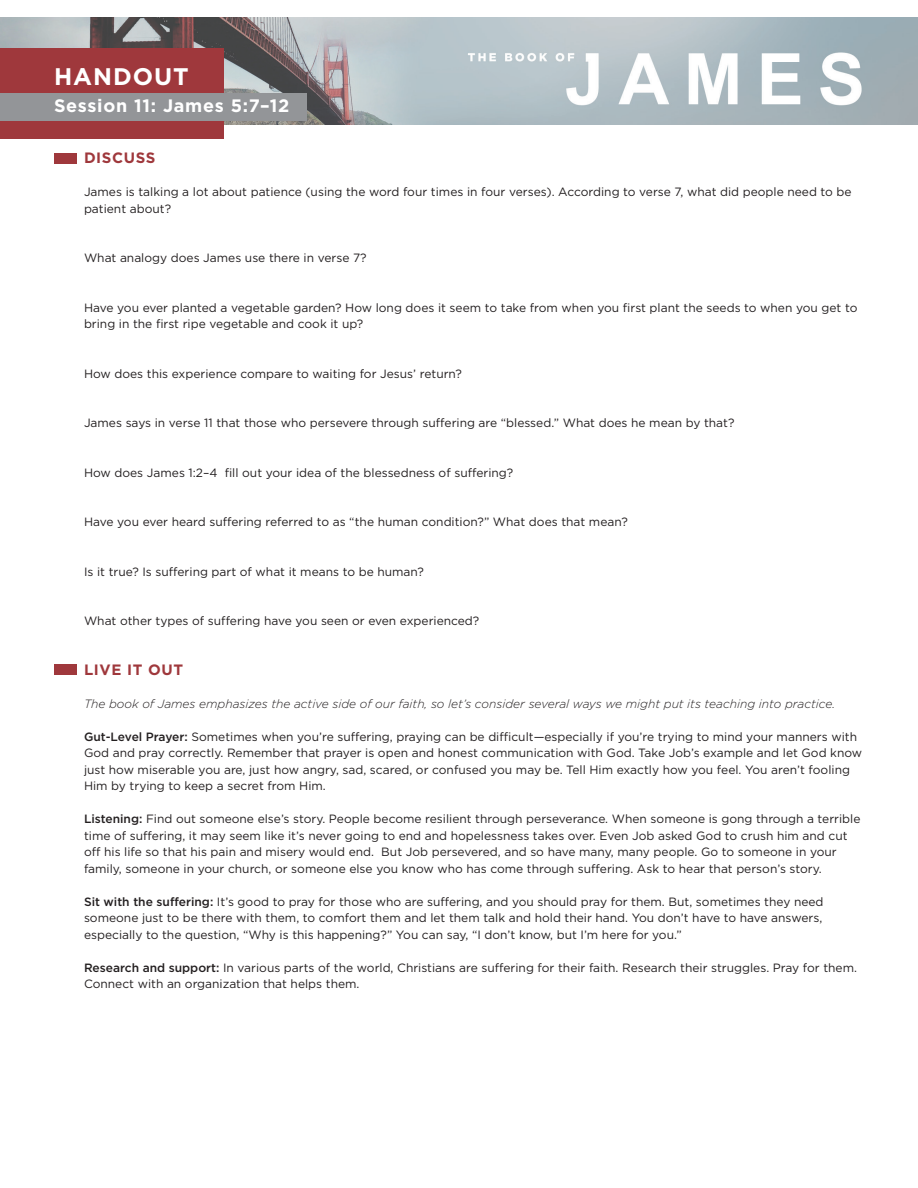
<style>
.page{position:relative;width:918px;height:1188px;background:#fff}
.page>*{position:absolute;margin:0;border:0;box-sizing:border-box;transform-origin:0 0}
.t1{font:700 24px "Gotham";letter-spacing:.04em;color:#fff}
.t2{font:700 18px "Gotham";letter-spacing:.04em;color:#fff}
.t3{font:700 15px "Gotham";letter-spacing:.04em;color:#9f383c}
.t4{font:12px/16.5px "Gotham";color:#231f20}
.t5{font:italic 300 12px "Gotham";color:#231f20}
.s1{font-weight:500}
</style>
<div class="page">
<img style="left:0;top:17px;width:918px;height:107px">
<div style="left:0;top:49px;width:224px;height:90px;background:#9f383c"></div>
<div style="left:0;top:93px;width:307px;height:28px;background:#939598"></div>
<div style="left:54px;top:153px;width:22px;height:11px;background:#9f383c"></div>
<div style="left:54px;top:664px;width:22px;height:11px;background:#9f383c"></div>
<p class="t1" style="left:54px;top:63px;width:136px">HANDOUT</p>
<p class="t2" style="left:54px;top:96px;width:237px">Session 11: James 5:7–12</p>
<p class="t3" style="left:84px;top:149px;width:73px">DISCUSS</p>
<p class="t4" style="left:84px;top:184px;width:769px">James is talking a lot about patience (using the word four times in four verses). According to verse 7, what did people need to be patient about?</p>
<p class="t4" style="left:84px;top:250px;width:284px">What analogy does James use there in verse 7?</p>
<p class="t4" style="left:84px;top:299px;width:775px">Have you ever planted a vegetable garden? How long does it seem to take from when you first plant the seeds to when you get to bring in the first ripe vegetable and cook it up?</p>
<p class="t4" style="left:84px;top:365px;width:380px">How does this experience compare to waiting for Jesus’ return?</p>
<p class="t4" style="left:84px;top:415px;width:652px">James says in verse 11 that those who persevere through suffering are “blessed.” What does he mean by that?</p>
<p class="t4" style="left:84px;top:464px;width:431px">How does James 1:2–4 fill out your idea of the blessedness of suffering?</p>
<p class="t4" style="left:84px;top:514px;width:545px">Have you ever heard suffering referred to as “the human condition?” What does that mean?</p>
<p class="t4" style="left:84px;top:563px;width:342px">Is it true? Is suffering part of what it means to be human?</p>
<p class="t4" style="left:84px;top:613px;width:397px">What other types of suffering have you seen or even experienced?</p>
<p class="t3" style="left:84px;top:661px;width:101px">LIVE IT OUT</p>
<p class="t5" style="left:84px;top:697px;width:753px">The book of James emphasizes the active side of our faith, so let’s consider several ways we might put its teaching into practice.</p>
<p class="t4" style="left:84px;top:728px;width:780px"><span class="s1">Gut-Level Prayer:</span> Sometimes when you’re suffering, praying can be difficult—especially if you’re trying to mind your manners with God and pray correctly. Remember that prayer is open and honest communication with God. Take Job’s example and let God know just how miserable you are, just how angry, sad, scared, or confused you may be. Tell Him exactly how you feel. You aren’t fooling Him by trying to keep a secret from Him.</p>
<p class="t4" style="left:84px;top:811px;width:778px"><span class="s1">Listening:</span> Find out someone else’s story. People become resilient through perseverance. When someone is gong through a terrible time of suffering, it may seem like it’s never going to end and hopelessness takes over. Even Job asked God to crush him and cut off his life so that his pain and misery would end. But Job persevered, and so have many, many people. Go to someone in your family, someone in your church, or someone else you know who has come through suffering. Ask to hear that person’s story.</p>
<p class="t4" style="left:84px;top:893px;width:741px;text-align:justify"><span class="s1">Sit with the suffering:</span> It’s good to pray for those who are suffering, and you should pray for them. But, sometimes they need someone just to be there with them, to comfort them and let them talk and hold their hand. You don’t have to have answers, especially to the question, “Why is this happening?” You can say, “I don’t know, but I’m here for you.”</p>
<p class="t4" style="left:84px;top:959px;width:775px"><span class="s1">Research and support:</span> In various parts of the world, Christians are suffering for their faith. Research their struggles. Pray for them.<br>Connect with an organization that helps them.</p>
</div>
